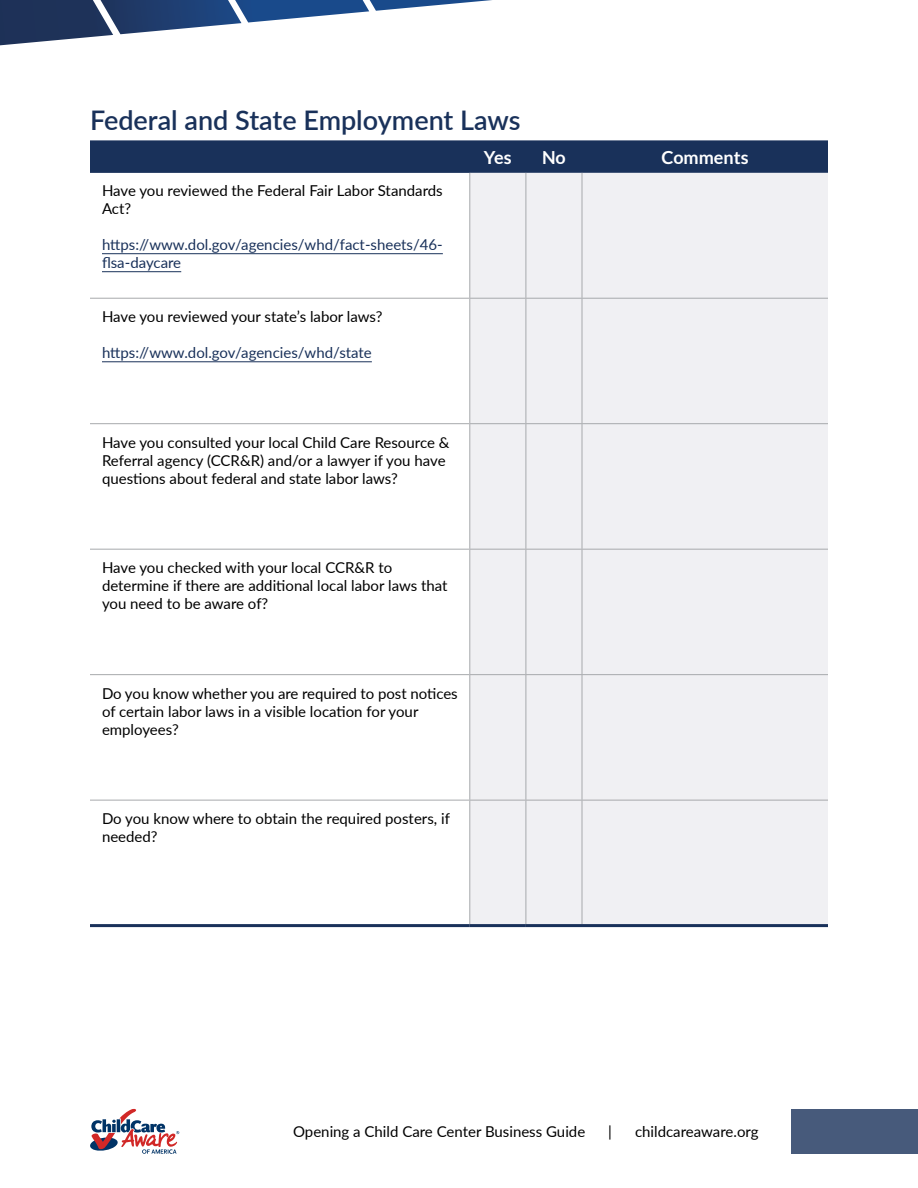
<style>
.page{position:relative;width:918px;height:1188px;background:#fff}
.page>*{position:absolute;margin:0;border:0;box-sizing:border-box;transform-origin:0 0}
.Resource_Subheader{font:600 27px "Lato";color:#19315a}
.Table_Header{font:700 18px "Lato";color:#fff}
.Table_Text{font:15px/18px "Lato";color:#000}
.Table_Text-2{font:15px/18px "Lato";color:#19315a}
</style>
<div class="page">
<div style="left:792px;top:1109px;width:126px;height:45px;background:#475a7b"></div>
<svg style="left:90px;top:1109px;width:89px;height:45px"></svg>
<svg style="left:0;top:0;width:492px;height:46px"></svg>
<div style="left:90px;top:140px;width:738px;height:33px;background:#19315a"></div>
<div style="left:470px;top:173px;width:358px;height:751px;background:#f0f0f3"></div>
<hr style="left:469px;top:173px;width:1px;height:125px;background:#a7a9ac">
<hr style="left:526px;top:173px;width:1px;height:125px;background:#a7a9ac">
<hr style="left:582px;top:173px;width:1px;height:125px;background:#a7a9ac">
<hr style="left:90px;top:298px;width:380px;height:1px;background:#a7a9ac">
<hr style="left:470px;top:298px;width:56px;height:1px;background:#a7a9ac">
<hr style="left:469px;top:299px;width:1px;height:124px;background:#a7a9ac">
<hr style="left:526px;top:298px;width:56px;height:1px;background:#a7a9ac">
<hr style="left:526px;top:299px;width:1px;height:124px;background:#a7a9ac">
<hr style="left:582px;top:298px;width:246px;height:1px;background:#a7a9ac">
<hr style="left:582px;top:299px;width:1px;height:124px;background:#a7a9ac">
<hr style="left:90px;top:423px;width:380px;height:1px;background:#a7a9ac">
<hr style="left:470px;top:423px;width:56px;height:1px;background:#a7a9ac">
<hr style="left:469px;top:424px;width:1px;height:125px;background:#a7a9ac">
<hr style="left:526px;top:423px;width:56px;height:1px;background:#a7a9ac">
<hr style="left:526px;top:424px;width:1px;height:125px;background:#a7a9ac">
<hr style="left:582px;top:423px;width:246px;height:1px;background:#a7a9ac">
<hr style="left:582px;top:424px;width:1px;height:125px;background:#a7a9ac">
<hr style="left:90px;top:549px;width:380px;height:1px;background:#a7a9ac">
<hr style="left:470px;top:549px;width:56px;height:1px;background:#a7a9ac">
<hr style="left:469px;top:550px;width:1px;height:124px;background:#a7a9ac">
<hr style="left:526px;top:549px;width:56px;height:1px;background:#a7a9ac">
<hr style="left:526px;top:550px;width:1px;height:124px;background:#a7a9ac">
<hr style="left:582px;top:549px;width:246px;height:1px;background:#a7a9ac">
<hr style="left:582px;top:550px;width:1px;height:124px;background:#a7a9ac">
<hr style="left:90px;top:674px;width:380px;height:1px;background:#a7a9ac">
<hr style="left:470px;top:674px;width:56px;height:1px;background:#a7a9ac">
<hr style="left:469px;top:675px;width:1px;height:125px;background:#a7a9ac">
<hr style="left:526px;top:674px;width:56px;height:1px;background:#a7a9ac">
<hr style="left:526px;top:675px;width:1px;height:125px;background:#a7a9ac">
<hr style="left:582px;top:674px;width:246px;height:1px;background:#a7a9ac">
<hr style="left:582px;top:675px;width:1px;height:125px;background:#a7a9ac">
<hr style="left:90px;top:800px;width:380px;height:1px;background:#a7a9ac">
<hr style="left:470px;top:800px;width:56px;height:1px;background:#a7a9ac">
<hr style="left:469px;top:800px;width:1px;height:124px;background:#a7a9ac">
<hr style="left:526px;top:800px;width:56px;height:1px;background:#a7a9ac">
<hr style="left:526px;top:800px;width:1px;height:124px;background:#a7a9ac">
<hr style="left:582px;top:800px;width:246px;height:1px;background:#a7a9ac">
<hr style="left:582px;top:800px;width:1px;height:124px;background:#a7a9ac">
<hr style="left:90px;top:924px;width:380px;height:3px;background:#19315a">
<hr style="left:470px;top:924px;width:56px;height:3px;background:#19315a">
<hr style="left:526px;top:924px;width:56px;height:3px;background:#19315a">
<hr style="left:582px;top:924px;width:246px;height:3px;background:#19315a">
<hr style="left:102px;top:253px;width:341px;height:1px;background:#19315a">
<hr style="left:102px;top:271px;width:79px;height:1px;background:#19315a">
<hr style="left:102px;top:361px;width:270px;height:1px;background:#19315a">
<p class="Resource_Subheader" style="left:90px;top:100px;width:432px">Federal and State Employment Laws</p>
<p class="Table_Header" style="left:484px;top:147px;width:29px">Yes</p>
<p class="Table_Header" style="left:542px;top:147px;width:25px">No</p>
<p class="Table_Header" style="left:661px;top:147px;width:89px">Comments</p>
<p class="Table_Text" style="left:102px;top:181px;width:342px">Have you reviewed the Federal Fair Labor Standards<br>Act?</p>
<p class="Table_Text-2" style="left:102px;top:235px;width:342px">https://www.dol.gov/agencies/whd/fact-sheets/46- flsa-daycare</p>
<p class="Table_Text" style="left:102px;top:307px;width:282px">Have you reviewed your state’s labor laws?</p>
<p class="Table_Text-2" style="left:102px;top:343px;width:271px">https://www.dol.gov/agencies/whd/state</p>
<p class="Table_Text" style="left:102px;top:433px;width:349px">Have you consulted your local Child Care Resource &amp;<br>Referral agency (CCR&amp;R) and/or a lawyer if you have questions about federal and state labor laws?</p>
<p class="Table_Text" style="left:102px;top:558px;width:347px">Have you checked with your local CCR&amp;R to determine if there are additional local labor laws that you need to be aware of?</p>
<p class="Table_Text" style="left:102px;top:684px;width:357px">Do you know whether you are required to post notices of certain labor laws in a visible location for your employees?</p>
<p class="Table_Text" style="left:102px;top:809px;width:349px">Do you know where to obtain the required posters, if needed?</p>
<p class="Table_Text" style="left:293px;top:1122px;width:294px">Opening a Child Care Center Business Guide</p>
<p class="Table_Text" style="left:608px;top:1122px;width:5px">|</p>
<p class="Table_Text" style="left:635px;top:1122px;width:125px">childcareaware.org</p>
</div>
